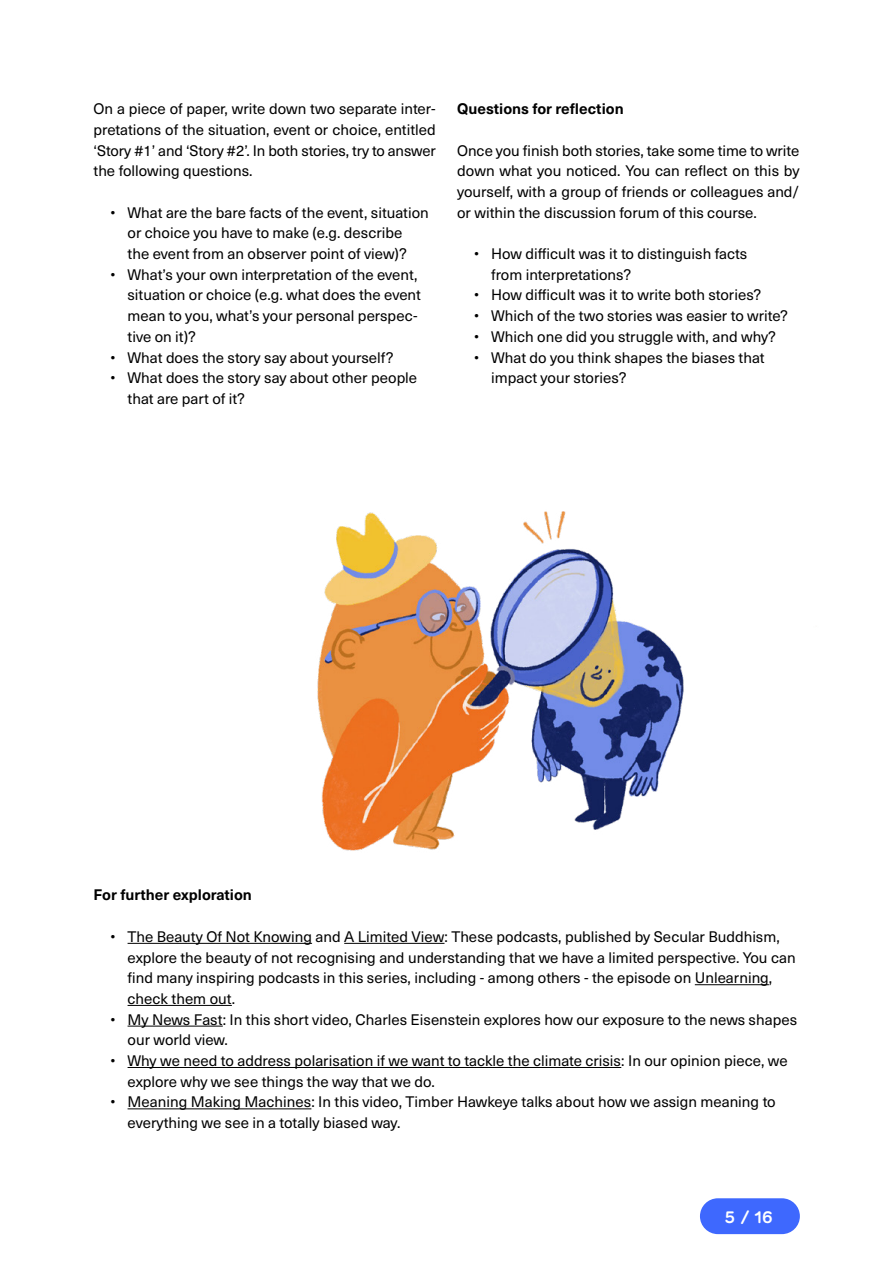
<style>
.page{position:relative;width:893px;height:1263px;background:#fff}
.page>*{position:absolute;margin:0;border:0;box-sizing:border-box;transform-origin:0 0}
.t1{font:500 16.5px "GT Maru";color:#fff}
.t2{font:15px/20.7px "Neue Haas Unica W1 G";color:#000}
.t3{font:700 15px "Neue Haas Unica W1 G";color:#000}
</style>
<div class="page">
<div style="left:700px;top:1198px;width:100px;height:36px;background:#3e68fe;border-radius:18px"></div>
<hr style="left:128px;top:1005px;width:104px;height:1px;background:#000">
<hr style="left:128px;top:1026px;width:95px;height:1px;background:#000">
<hr style="left:128px;top:1067px;width:493px;height:1px;background:#000">
<hr style="left:128px;top:1108px;width:183px;height:1px;background:#000">
<img style="left:127px;top:511px;width:642px;height:475px">
<p class="t2" style="left:94px;top:98px;width:344px;text-align:justify">On a piece of paper, write down two separate inter&shy;pretations of the situation, event or choice, entitled ‘Story #1’ and ‘Story #2’. In both stories, try to answer the following questions.</p>
<p class="t2" style="left:128px;top:201px;width:303px;text-indent:-17px">• What are the bare facts of the event, situation or choice you have to make (e.g. describe<br>the event from an observer point of view)?</p>
<p class="t2" style="left:128px;top:263px;width:295px;text-indent:-17px">• What’s your own interpretation of the event, situation or choice (e.g. what does the event mean to you, what’s your personal perspec&shy;tive on it)?</p>
<p class="t2" style="left:111px;top:346px;width:284px">• What does the story say about yourself?</p>
<p class="t2" style="left:128px;top:367px;width:291px;text-indent:-17px">• What does the story say about other people that are part of it?</p>
<p class="t3" style="left:457px;top:97px;width:168px">Questions for reflection</p>
<p class="t2" style="left:457px;top:139px;width:344px;text-align:justify">Once you finish both stories, take some time to write down what you noticed. You can reflect on this by yourself, with a group of friends or colleagues and/ or within the discussion forum of this course.</p>
<p class="t2" style="left:491px;top:243px;width:258px;text-indent:-17px">• How difficult was it to distinguish facts from interpretations?</p>
<p class="t2" style="left:474px;top:284px;width:289px">• How difficult was it to write both stories?</p>
<p class="t2" style="left:474px;top:305px;width:315px">• Which of the two stories was easier to write?</p>
<p class="t2" style="left:474px;top:325px;width:303px">• Which one did you struggle with, and why?</p>
<p class="t2" style="left:491px;top:346px;width:275px;text-indent:-17px">• What do you think shapes the biases that impact your stories?</p>
<p class="t3" style="left:94px;top:884px;width:160px">For further exploration</p>
<p class="t2" style="left:128px;top:925px;width:670px;text-indent:-17px">• The Beauty Of Not Knowing and A Limited View: These podcasts, published by Secular Buddhism, explore the beauty of not recognising and understanding that we have a limited perspective. You can find many inspiring podcasts in this series, including - among others - the episode on Unlearning, check them out.</p>
<p class="t2" style="left:128px;top:1008px;width:671px;text-indent:-17px">• My News Fast: In this short video, Charles Eisenstein explores how our exposure to the news shapes our world view.</p>
<p class="t2" style="left:128px;top:1049px;width:662px;text-indent:-17px">• Why we need to address polarisation if we want to tackle the climate crisis: In our opinion piece, we explore why we see things the way that we do.</p>
<p class="t2" style="left:128px;top:1091px;width:650px;text-indent:-17px">• Meaning Making Machines: In this video, Timber Hawkeye talks about how we assign meaning to everything we see in a totally biased way.</p>
<p class="t1" style="left:725px;top:1208px;width:50px">5 / 16</p>
</div>
